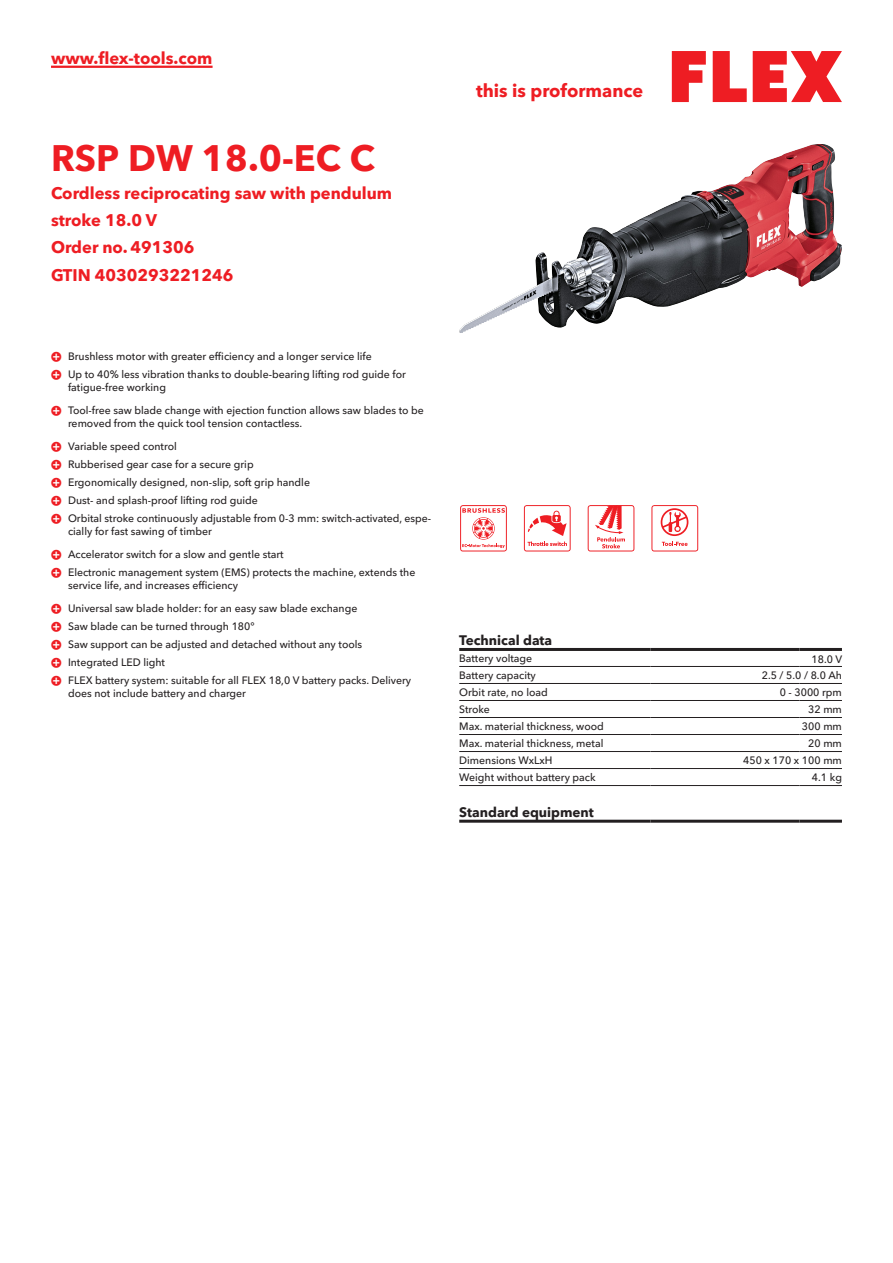
<style>
.page{position:relative;width:893px;height:1263px;background:#fff}
.page>*{position:absolute;margin:0;border:0;box-sizing:border-box;transform-origin:0 0}
.CB_AF_Product-name{font:700 36px "Avenir Next W1 G";color:#ee1d23}
.t1{font:700 18px "Avenir Next W1 G";color:#ee1d23}
.CB_AF_Product-short{font:700 16.5px/27px "Avenir Next W1 G";color:#ee1d23}
.CB_AF_Order-number{font:700 16.5px "Avenir Next W1 G";color:#ee1d23}
.CB_AF_Table-headline{font:700 13.5px "Avenir Next W1 G";color:#231f20}
.CB_AF_Table-specific{font:500 10.5px/12.6px "Avenir Next W1 G";color:#231f20}
</style>
<div class="page">
<svg style="left:672px;top:51px;width:34px;height:51px"></svg>
<svg style="left:713px;top:51px;width:34px;height:51px"></svg>
<svg style="left:753px;top:51px;width:89px;height:51px"></svg>
<hr style="left:51px;top:66px;width:162px;height:2px;background:#ee1d23">
<img style="left:459px;top:144px;width:361px;height:189px">
<hr style="left:459px;top:666px;width:192px;height:1px;background:#231f20">
<hr style="left:651px;top:666px;width:148px;height:1px;background:#231f20">
<hr style="left:799px;top:666px;width:43px;height:1px;background:#231f20">
<hr style="left:459px;top:683px;width:192px;height:1px;background:#231f20">
<hr style="left:651px;top:683px;width:148px;height:1px;background:#231f20">
<hr style="left:799px;top:683px;width:43px;height:1px;background:#231f20">
<hr style="left:459px;top:700px;width:192px;height:1px;background:#231f20">
<hr style="left:651px;top:700px;width:148px;height:1px;background:#231f20">
<hr style="left:799px;top:700px;width:43px;height:1px;background:#231f20">
<hr style="left:459px;top:717px;width:192px;height:1px;background:#231f20">
<hr style="left:651px;top:717px;width:148px;height:1px;background:#231f20">
<hr style="left:799px;top:717px;width:43px;height:1px;background:#231f20">
<hr style="left:459px;top:734px;width:192px;height:1px;background:#231f20">
<hr style="left:651px;top:734px;width:148px;height:1px;background:#231f20">
<hr style="left:799px;top:734px;width:43px;height:1px;background:#231f20">
<hr style="left:459px;top:751px;width:192px;height:1px;background:#231f20">
<hr style="left:651px;top:751px;width:148px;height:1px;background:#231f20">
<hr style="left:799px;top:751px;width:43px;height:1px;background:#231f20">
<hr style="left:459px;top:768px;width:192px;height:1px;background:#231f20">
<hr style="left:651px;top:768px;width:148px;height:1px;background:#231f20">
<hr style="left:799px;top:768px;width:43px;height:1px;background:#231f20">
<hr style="left:459px;top:785px;width:192px;height:1px;background:#231f20">
<hr style="left:651px;top:785px;width:148px;height:1px;background:#231f20">
<hr style="left:799px;top:785px;width:43px;height:1px;background:#231f20">
<hr style="left:459px;top:648px;width:192px;height:3px;background:#231f20">
<hr style="left:651px;top:648px;width:148px;height:3px;background:#231f20">
<hr style="left:799px;top:648px;width:43px;height:3px;background:#231f20">
<hr style="left:459px;top:820px;width:192px;height:3px;background:#231f20">
<hr style="left:651px;top:820px;width:148px;height:3px;background:#231f20">
<hr style="left:799px;top:820px;width:43px;height:3px;background:#231f20">
<svg style="left:460px;top:505px;width:47px;height:46px"></svg>
<svg style="left:524px;top:505px;width:47px;height:46px"></svg>
<svg style="left:588px;top:505px;width:46px;height:46px"></svg>
<svg style="left:651px;top:505px;width:47px;height:46px"></svg>
<h3 class="CB_AF_Product-short" style="left:51px;top:43px;width:163px">www.flex-tools.com</h3>
<p class="CB_AF_Product-name" style="left:51px;top:130px;width:325px">RSP DW 18.0-EC C</p>
<p class="CB_AF_Product-short" style="left:51px;top:178px;width:343px">Cordless reciprocating saw with pendulum stroke 18.0 V</p>
<p class="CB_AF_Order-number" style="left:51px;top:234px;width:145px">Order no. 491306</p>
<p class="CB_AF_Order-number" style="left:51px;top:262px;width:184px">GTIN 4030293221246</p>
<p class="CB_AF_Table-specific" style="left:68px;top:349px;width:305px">Brushless motor with greater efficiency and a longer service life</p>
<p class="CB_AF_Table-specific" style="left:68px;top:367px;width:339px">Up to 40% less vibration thanks to double-bearing lifting rod guide for fatigue-free working</p>
<p class="CB_AF_Table-specific" style="left:68px;top:403px;width:357px">Tool-free saw blade change with ejection function allows saw blades to be removed from the quick tool tension contactless.</p>
<p class="CB_AF_Table-specific" style="left:68px;top:439px;width:110px">Variable speed control</p>
<p class="CB_AF_Table-specific" style="left:68px;top:457px;width:187px">Rubberised gear case for a secure grip</p>
<p class="CB_AF_Table-specific" style="left:68px;top:475px;width:244px">Ergonomically designed, non-slip, soft grip handle</p>
<p class="CB_AF_Table-specific" style="left:68px;top:493px;width:191px">Dust- and splash-proof lifting rod guide</p>
<p class="CB_AF_Table-specific" style="left:68px;top:511px;width:365px">Orbital stroke continuously adjustable from 0-3 mm: switch-activated, espe&shy;cially for fast sawing of timber</p>
<p class="CB_AF_Table-specific" style="left:68px;top:547px;width:217px">Accelerator switch for a slow and gentle start</p>
<p class="CB_AF_Table-specific" style="left:68px;top:565px;width:349px">Electronic management system (EMS) protects the machine, extends the service life, and increases efficiency</p>
<p class="CB_AF_Table-specific" style="left:68px;top:601px;width:291px">Universal saw blade holder: for an easy saw blade exchange</p>
<p class="CB_AF_Table-specific" style="left:68px;top:619px;width:188px">Saw blade can be turned through 180°</p>
<p class="CB_AF_Table-specific" style="left:68px;top:637px;width:296px">Saw support can be adjusted and detached without any tools</p>
<p class="CB_AF_Table-specific" style="left:68px;top:655px;width:99px">Integrated LED light</p>
<p class="CB_AF_Table-specific" style="left:68px;top:673px;width:345px">FLEX battery system: suitable for all FLEX 18,0 V battery packs. Delivery does not include battery and charger</p>
<h2 class="t1" style="left:476px;top:77px;width:169px">this is proformance</h2>
<p class="CB_AF_Table-headline" style="left:459px;top:630px;width:94px">Technical data</p>
<p class="CB_AF_Table-specific" style="left:459px;top:651px;width:75px">Battery voltage</p>
<p class="CB_AF_Table-specific" style="left:811px;top:652px;width:32px">18.0 V</p>
<p class="CB_AF_Table-specific" style="left:459px;top:668px;width:78px">Battery capacity</p>
<p class="CB_AF_Table-specific" style="left:762px;top:668px;width:82px">2.5 / 5.0 / 8.0 Ah</p>
<p class="CB_AF_Table-specific" style="left:459px;top:685px;width:90px">Orbit rate, no load</p>
<p class="CB_AF_Table-specific" style="left:780px;top:685px;width:64px">0 - 3000 rpm</p>
<p class="CB_AF_Table-specific" style="left:459px;top:702px;width:32px">Stroke</p>
<p class="CB_AF_Table-specific" style="left:808px;top:702px;width:35px">32 mm</p>
<p class="CB_AF_Table-specific" style="left:459px;top:719px;width:146px">Max. material thickness, wood</p>
<p class="CB_AF_Table-specific" style="left:802px;top:719px;width:41px">300 mm</p>
<p class="CB_AF_Table-specific" style="left:459px;top:736px;width:146px">Max. material thickness, metal</p>
<p class="CB_AF_Table-specific" style="left:808px;top:736px;width:35px">20 mm</p>
<p class="CB_AF_Table-specific" style="left:459px;top:753px;width:95px">Dimensions WxLxH</p>
<p class="CB_AF_Table-specific" style="left:743px;top:753px;width:100px">450 x 170 x 100 mm</p>
<p class="CB_AF_Table-specific" style="left:459px;top:770px;width:138px">Weight without battery pack</p>
<p class="CB_AF_Table-specific" style="left:812px;top:770px;width:32px">4.1 kg</p>
<p class="CB_AF_Table-headline" style="left:459px;top:801px;width:136px">Standard equipment</p>
</div>
